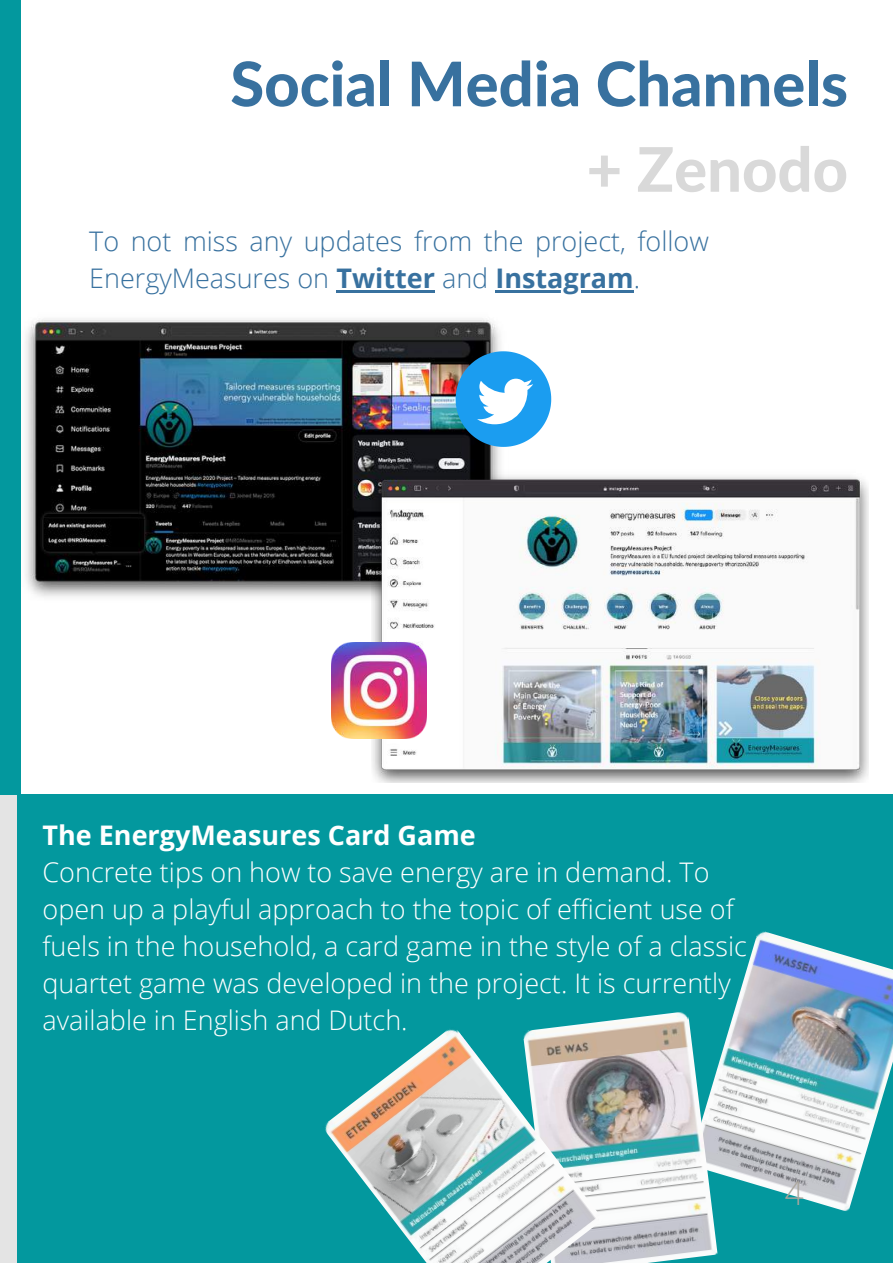
<style>
.page{position:relative;width:893px;height:1264px;background:#fff}
.page>*{position:absolute;margin:0;border:0;box-sizing:border-box;transform-origin:0 0}
.t1{font:800 61.5px "Lato";color:#38719f}
.t2{font:800 61.5px "Lato";color:#d9d9d9}
.t3{font:300 33px "Open Sans";color:#aba69d}
.t4{font:300 27px/37px "Open Sans";color:#fff}
.t5{font:300 27px/37px "Open Sans";color:#38719f}
.t6{font:700 27px "Open Sans";color:#fff}
.s1{font-weight:700}
</style>
<div class="page">
<div style="left:17px;top:794px;width:875px;height:468px;background:#03989e"></div>
<img style="left:717px;top:931px;width:175px;height:280px">
<img style="left:574px;top:1012px;width:143px;height:250px">
<img style="left:325px;top:1025px;width:278px;height:237px">
<img style="left:20px;top:311px;width:480px;height:294px">
<svg style="left:455px;top:351px;width:96px;height:96px"></svg>
<img style="left:371px;top:467px;width:497px;height:315px">
<img style="left:331px;top:642px;width:95px;height:96px">
<div style="left:0;top:0;width:20px;height:795px;background:#03989e"></div>
<hr style="left:336px;top:290px;width:99px;height:2px;background:#38719f">
<hr style="left:495px;top:290px;width:138px;height:2px;background:#38719f">
<h1 class="t1" style="left:230px;top:46px;width:619px">Social Media Channels</h1>
<h1 class="t2" style="left:586px;top:131px;width:263px">+ Zenodo</h1>
<p class="t5" style="left:89px;top:221px;width:621px">To not miss any updates from the project, follow<br>EnergyMeasures on <span class="s1">Twitter</span> and <span class="s1">Instagram</span>.</p>
<p class="t6" style="left:43px;top:815px;width:435px">The EnergyMeasures Card Game</p>
<p class="t4" style="left:43px;top:852px;width:705px">Concrete tips on how to save energy are in demand. To open up a playful approach to the topic of efficient use of fuels in the household, a card game in the style of a classic quartet game was developed in the project. It is currently available in English and Dutch.</p>
<p class="t3" style="left:784px;top:1169px;width:20px">4</p>
</div>
